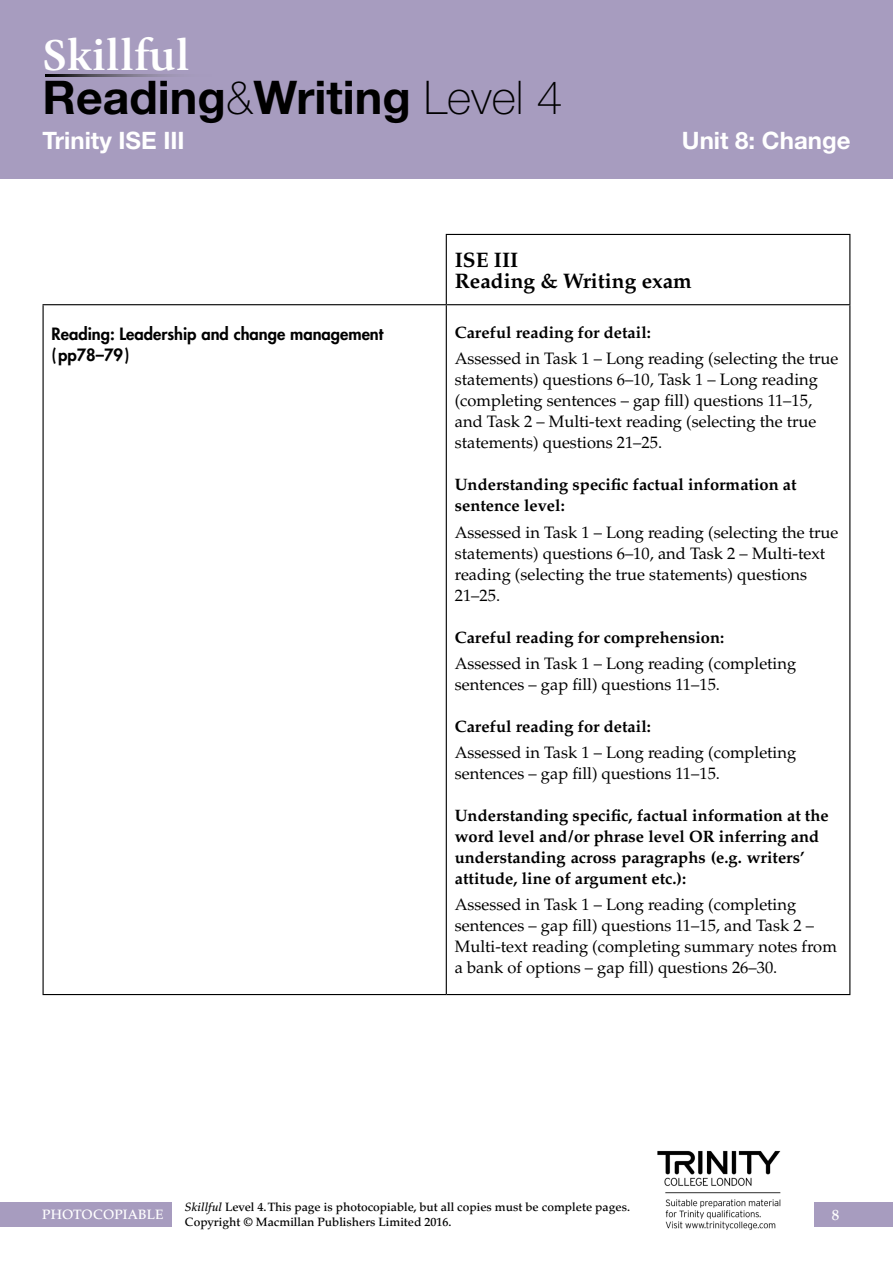
<style>
.page{position:relative;width:893px;height:1263px;background:#fff}
.page>*{position:absolute;margin:0;border:0;box-sizing:border-box;transform-origin:0 0}
.t1{font:700 46.5px "Helvetica Neue LT Std";color:#000}
.t2{font:700 45px "Giovanni Std";color:#fff}
.t3{font:700 24px "Helvetica Neue LT Std";color:#fff}
.t4{font:700 21px/21px "Palatino LT Std";color:#000}
.t5{font:16.5px/21px "Palatino LT Std";color:#000}
.t6{font:700 16.5px/21px "Palatino LT Std";color:#000}
.t7{font:800 16.5px/21px "Futura Std";color:#000}
.t8{font:500 15px "Palatino LT Std";color:#fff}
.t9{font:500 13.5px "Palatino LT Std";letter-spacing:.01em;color:#fff}
.t10{font:500 12px/15px "Palatino LT Std";color:#000}
.s1{font-weight:100}
.s2{font-style:italic}
</style>
<div class="page">
<div style="left:0;top:0;width:893px;height:179px;background:#a79cbf"></div>
<svg style="left:46px;top:74px;width:127px;height:3px"></svg>
<div style="left:0;top:1202px;width:171px;height:25px;background:#a79cbf"></div>
<div style="left:815px;top:1202px;width:78px;height:25px;background:#a79cbf"></div>
<img style="left:657px;top:1150px;width:124px;height:80px">
<hr style="left:43px;top:305px;width:1px;height:689px;background:#000">
<hr style="left:446px;top:305px;width:1px;height:689px;background:#000">
<hr style="left:849px;top:305px;width:1px;height:689px;background:#000">
<hr style="left:43px;top:994px;width:403px;height:1px;background:#000">
<hr style="left:446px;top:994px;width:404px;height:1px;background:#000">
<hr style="left:446px;top:234px;width:404px;height:1px;background:#000">
<hr style="left:446px;top:235px;width:1px;height:69px;background:#000">
<hr style="left:849px;top:235px;width:1px;height:69px;background:#000">
<hr style="left:43px;top:304px;width:403px;height:1px;background:#000">
<hr style="left:446px;top:304px;width:404px;height:1px;background:#000">
<h2 class="t2" style="left:43px;top:29px;width:149px">Skillful</h2>
<h1 class="t1" style="left:43px;top:69px;width:521px">Reading<span class="s1">&amp;</span>Writing <span class="s1">Level 4</span></h1>
<h3 class="t3" style="left:43px;top:125px;width:144px">Trinity ISE III</h3>
<h3 class="t3" style="left:682px;top:125px;width:170px">Unit 8: Change</h3>
<p class="t4" style="left:455px;top:249px;width:239px">ISE III<br>Reading &amp; Writing exam</p>
<p class="t7" style="left:52px;top:323px;width:333px">Reading: Leadership and change management (pp78–79)</p>
<p class="t6" style="left:455px;top:322px;width:198px">Careful reading for detail:</p>
<p class="t5" style="left:455px;top:348px;width:385px">Assessed in Task 1 – Long reading (selecting the true statements) questions 6–10, Task 1 – Long reading (completing sentences – gap fill) questions 11–15, and Task 2 – Multi-text reading (selecting the true statements) questions 21–25.</p>
<p class="t6" style="left:455px;top:474px;width:343px">Understanding specific factual information at sentence level:</p>
<p class="t5" style="left:455px;top:522px;width:385px">Assessed in Task 1 – Long reading (selecting the true statements) questions 6–10, and Task 2 – Multi-text reading (selecting the true statements) questions 21–25.</p>
<p class="t6" style="left:455px;top:627px;width:271px">Careful reading for comprehension:</p>
<p class="t5" style="left:455px;top:653px;width:343px">Assessed in Task 1 – Long reading (completing sentences – gap fill) questions 11–15.</p>
<p class="t6" style="left:455px;top:716px;width:198px">Careful reading for detail:</p>
<p class="t5" style="left:455px;top:742px;width:343px">Assessed in Task 1 – Long reading (completing sentences – gap fill) questions 11–15.</p>
<p class="t6" style="left:455px;top:805px;width:375px">Understanding specific, factual information at the word level and/or phrase level OR inferring and understanding across paragraphs (e.g. writers’ attitude, line of argument etc.):</p>
<p class="t5" style="left:455px;top:894px;width:384px">Assessed in Task 1 – Long reading (completing sentences – gap fill) questions 11–15, and Task 2 – Multi-text reading (completing summary notes from a bank of options – gap fill) questions 26–30.</p>
<p class="t9" style="left:42px;top:1207px;width:123px">PHOTOCOPIABLE</p>
<p class="t10" style="left:185px;top:1199px;width:447px"><span class="s2">Skillful</span> Level 4. This page is photocopiable, but all copies must be complete pages.<br>Copyright © Macmillan Publishers Limited 2016.</p>
<p class="t8" style="left:832px;top:1206px;width:9px">8</p>
</div>
